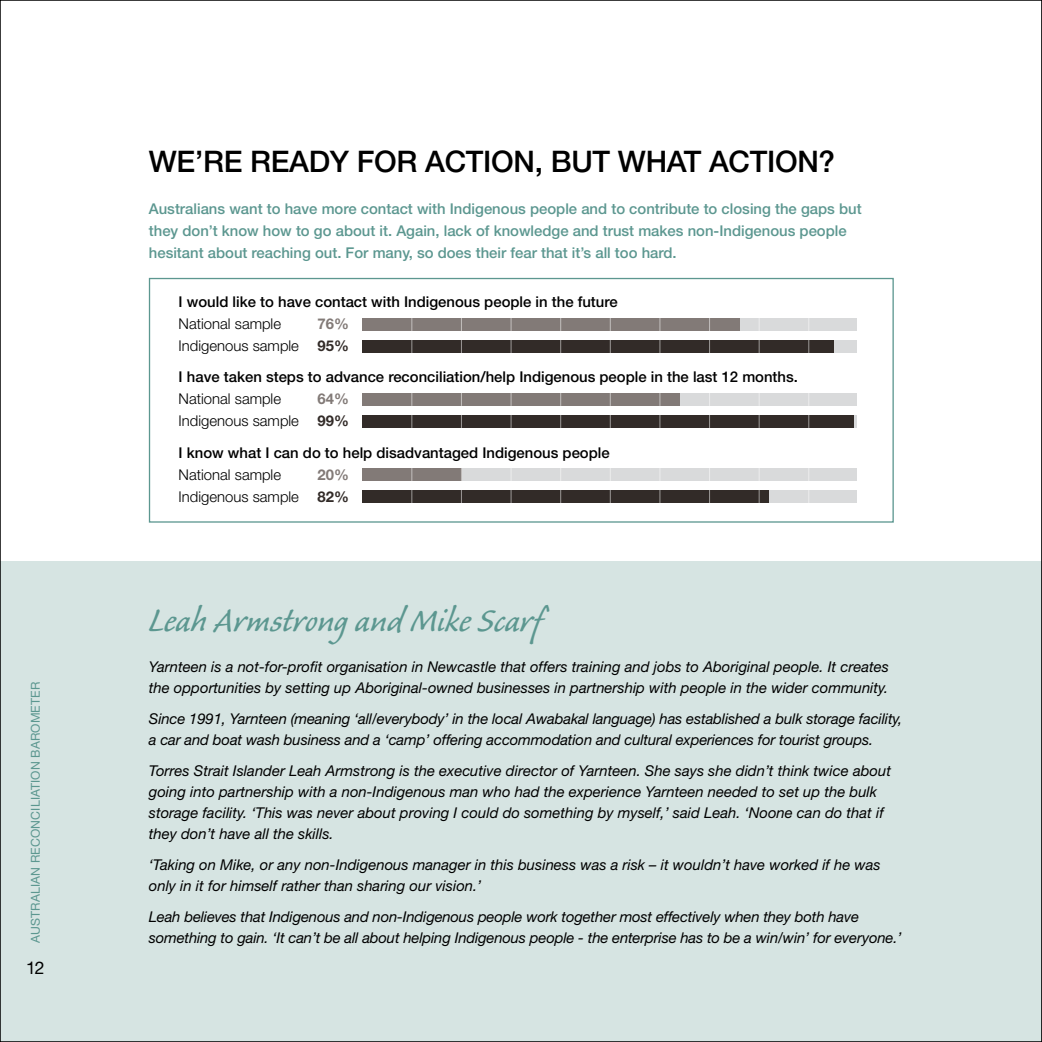
<style>
.page{position:relative;width:1042px;height:1042px;background:#fff}
.page>*{position:absolute;margin:0;border:0;box-sizing:border-box;transform-origin:0 0}
.t1{font:42px "Caliban";color:#5c9790}
.t2{font:500 29.75px "Helvetica Neue";color:#000}
.t3{font:17.5px "Helvetica Neue";color:#000}
.t4{font:italic 14.88px/21px "Helvetica Neue";color:#000}
.t5{font:500 14.88px/21.9px "Helvetica Neue";color:#5c9790}
.t6{font:500 14.88px "Helvetica Neue";color:#000}
.t7{font:300 14.88px/21.9px "Helvetica Neue";color:#000;text-align:right}
.t8{font:12.25px "Helvetica Neue";letter-spacing:.01em;color:#5c9790}
.s1{font-weight:700;color:#827a77}
.s2{font-weight:700;color:#322b28}
</style>
<div class="page">
<div style="left:149px;top:278px;width:745px;height:245px;border:1px solid #5c9790"></div>
<div style="left:1px;top:562px;width:1041px;height:480px;background:#d6e4e2"></div>
<div style="left:362px;top:319px;width:494px;height:12px;background:#d9dadb"></div>
<div style="left:362px;top:319px;width:377px;height:12px;background:#827a77"></div>
<div style="left:362px;top:340px;width:494px;height:13px;background:#d9dadb"></div>
<div style="left:362px;top:340px;width:471px;height:13px;background:#322b28"></div>
<div style="left:362px;top:394px;width:494px;height:12px;background:#d9dadb"></div>
<div style="left:362px;top:394px;width:318px;height:12px;background:#827a77"></div>
<div style="left:362px;top:415px;width:491px;height:12px;background:#322b28"></div>
<div style="left:362px;top:469px;width:494px;height:12px;background:#d9dadb"></div>
<div style="left:362px;top:469px;width:99px;height:12px;background:#827a77"></div>
<div style="left:362px;top:490px;width:494px;height:12px;background:#d9dadb"></div>
<div style="left:362px;top:490px;width:407px;height:12px;background:#322b28"></div>
<svg style="left:560px;top:490px;width:1px;height:13px"></svg>
<svg style="left:560px;top:468px;width:1px;height:13px"></svg>
<svg style="left:610px;top:468px;width:1px;height:13px"></svg>
<svg style="left:709px;top:468px;width:1px;height:13px"></svg>
<svg style="left:758px;top:468px;width:2px;height:13px"></svg>
<svg style="left:808px;top:468px;width:1px;height:13px"></svg>
<svg style="left:659px;top:468px;width:1px;height:13px"></svg>
<svg style="left:461px;top:468px;width:1px;height:13px"></svg>
<svg style="left:411px;top:468px;width:1px;height:13px"></svg>
<svg style="left:610px;top:490px;width:1px;height:13px"></svg>
<svg style="left:709px;top:490px;width:1px;height:13px"></svg>
<svg style="left:758px;top:490px;width:2px;height:13px"></svg>
<svg style="left:808px;top:490px;width:1px;height:13px"></svg>
<svg style="left:659px;top:490px;width:1px;height:13px"></svg>
<svg style="left:461px;top:490px;width:1px;height:13px"></svg>
<svg style="left:510px;top:490px;width:1px;height:13px"></svg>
<svg style="left:411px;top:490px;width:1px;height:13px"></svg>
<svg style="left:560px;top:415px;width:1px;height:13px"></svg>
<svg style="left:560px;top:393px;width:1px;height:13px"></svg>
<svg style="left:610px;top:393px;width:1px;height:13px"></svg>
<svg style="left:709px;top:393px;width:1px;height:13px"></svg>
<svg style="left:758px;top:393px;width:2px;height:13px"></svg>
<svg style="left:808px;top:393px;width:1px;height:13px"></svg>
<svg style="left:659px;top:393px;width:1px;height:13px"></svg>
<svg style="left:461px;top:393px;width:1px;height:13px"></svg>
<svg style="left:510px;top:393px;width:1px;height:13px"></svg>
<svg style="left:411px;top:393px;width:1px;height:13px"></svg>
<svg style="left:610px;top:415px;width:1px;height:13px"></svg>
<svg style="left:709px;top:415px;width:1px;height:13px"></svg>
<svg style="left:758px;top:415px;width:2px;height:13px"></svg>
<svg style="left:808px;top:415px;width:1px;height:13px"></svg>
<svg style="left:659px;top:415px;width:1px;height:13px"></svg>
<svg style="left:461px;top:415px;width:1px;height:13px"></svg>
<svg style="left:510px;top:415px;width:1px;height:13px"></svg>
<svg style="left:411px;top:415px;width:1px;height:13px"></svg>
<svg style="left:560px;top:340px;width:1px;height:13px"></svg>
<svg style="left:560px;top:318px;width:1px;height:13px"></svg>
<svg style="left:610px;top:318px;width:1px;height:13px"></svg>
<svg style="left:709px;top:318px;width:1px;height:13px"></svg>
<svg style="left:758px;top:318px;width:2px;height:13px"></svg>
<svg style="left:808px;top:318px;width:1px;height:13px"></svg>
<svg style="left:659px;top:318px;width:1px;height:13px"></svg>
<svg style="left:461px;top:318px;width:1px;height:13px"></svg>
<svg style="left:510px;top:318px;width:1px;height:13px"></svg>
<svg style="left:411px;top:318px;width:1px;height:13px"></svg>
<svg style="left:610px;top:340px;width:1px;height:13px"></svg>
<svg style="left:709px;top:340px;width:1px;height:13px"></svg>
<svg style="left:758px;top:340px;width:2px;height:13px"></svg>
<svg style="left:808px;top:340px;width:1px;height:13px"></svg>
<svg style="left:659px;top:340px;width:1px;height:13px"></svg>
<svg style="left:461px;top:340px;width:1px;height:13px"></svg>
<svg style="left:510px;top:340px;width:1px;height:13px"></svg>
<svg style="left:411px;top:340px;width:1px;height:13px"></svg>
<svg style="left:1041px;top:0;width:1px;height:1042px"></svg>
<p class="t8" style="left:28px;top:943px;width:262px;rotate:-90deg">Australian Reconciliation Barometer</p>
<p class="t3" style="left:26px;top:957px;width:20px">12</p>
<h2 class="t2" style="left:149px;top:144px;width:122px">We’re read</h2>
<h2 class="t2" style="left:330px;top:144px;width:48px">y for</h2>
<h2 class="t2" style="left:425px;top:144px;width:19px">action</h2>
<h2 class="t2" style="left:535px;top:144px;width:36px">, but</h2>
<h2 class="t2" style="left:618px;top:144px;width:22px">what</h2>
<h2 class="t2" style="left:709px;top:144px;width:19px">action</h2>
<h2 class="t2" style="left:818px;top:144px;width:18px">?</h2>
<p class="t5" style="left:149px;top:197px;width:714px">Australians want to have more contact with Indigenous people and to contribute to closing the gaps but they don’t know how to go about it. Again, lack of knowledge and trust makes non-Indigenous people hesitant about reaching out. For many, so does their fear that it’s all too hard.</p>
<p class="t6" style="left:179px;top:293px;width:440px">I would like to have contact with Indigenous people in the future</p>
<p class="t7" style="left:179px;top:312px;width:104px">National sample</p>
<p class="t7" style="left:179px;top:312px;width:172px"><span class="s1">76%<br></span>Indigenous sample <span class="s2">95%</span></p>
<p class="t6" style="left:179px;top:368px;width:621px">I have taken steps to advance reconciliation/help Indigenous people in the last 12 months.</p>
<p class="t7" style="left:179px;top:388px;width:104px">National sample</p>
<p class="t7" style="left:179px;top:388px;width:172px"><span class="s1">64%<br></span>Indigenous sample <span class="s2">99%</span></p>
<p class="t6" style="left:179px;top:444px;width:432px">I know what I can do to help disadvantaged Indigenous people</p>
<p class="t7" style="left:179px;top:463px;width:104px">National sample</p>
<p class="t7" style="left:179px;top:463px;width:172px"><span class="s1">20%<br></span>Indigenous sample <span class="s2">82%</span></p>
<h1 class="t1" style="left:149px;top:600px;width:395px">Leah Armstrong and Mike Scarf</h1>
<p class="t4" style="left:149px;top:656px;width:741px">Yarnteen is a not-for-profit organisation in Newcastle that offers training and jobs to Aboriginal people. It creates the opportunities by setting up Aboriginal-owned businesses in partnership with people in the wider community.</p>
<p class="t4" style="left:149px;top:708px;width:755px">Since 1991, Yarnteen (meaning ‘all/everybody’ in the local Awabakal language) has established a bulk storage facility, a car and boat wash business and a ‘camp’ offering accommodation and cultural experiences for tourist groups.</p>
<p class="t4" style="left:149px;top:760px;width:744px">Torres Strait Islander Leah Armstrong is the executive director of Yarnteen. She says she didn’t think twice about going into partnership with a non-Indigenous man who had the experience Yarnteen needed to set up the bulk storage facility. ‘This was never about proving I could do something by myself,’ said Leah. ‘Noone can do that if they don’t have all the skills.</p>
<p class="t4" style="left:149px;top:854px;width:733px">‘Taking on Mike, or any non-Indigenous manager in this business was a risk – it wouldn’t have worked if he was only in it for himself rather than sharing our vision.’</p>
<p class="t4" style="left:149px;top:906px;width:711px">Leah believes that Indigenous and non-Indigenous people work together most effectively when they both have</p>
<p class="t4" style="left:149px;top:927px;width:754px">something to gain. ‘It can’t be all about helping Indigenous people - the enterprise has to be a win/win’ for everyone.’</p>
</div>
